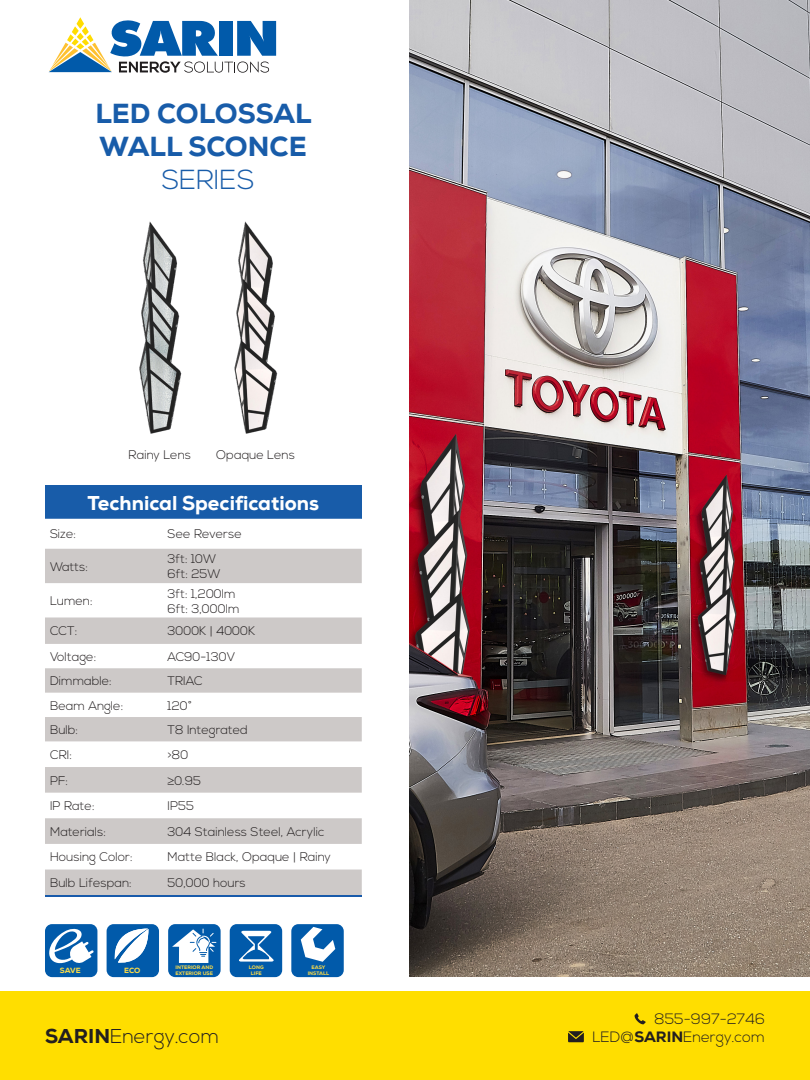
<style>
.page{position:relative;width:810px;height:1080px;background:#fff}
.page>*{position:absolute;margin:0;border:0;box-sizing:border-box;transform-origin:0 0}
.t1{font:800 27.5px/33px "Nexa";color:#185ca9}
.t2{font:300 27.5px "Nexa";color:#185ca9}
.t3{font:800 20px "Nexa";color:#fff}
.t4{font:300 20px "Nexa";color:#231f20}
.t5{font:300 15px/18px "Nexa";color:#231f20;text-align:right}
.t6{font:300 12.5px "Nexa";color:#231f20}
.t7{font:800 7.5px "Nexa";color:#fcdd48}
.t8{font:800 7.5px "Nexa";color:#fcdb48}
.t9{font:800 5px "Nexa";color:#fcdb48}
.s1{font-weight:800}
</style>
<div class="page">
<div style="left:107px;top:924px;width:52px;height:53px;background:#015aaa;border-radius:7px"></div>
<svg style="left:114px;top:929px;width:34px;height:34px"></svg>
<div style="left:45px;top:924px;width:52px;height:53px;background:#015aaa;border-radius:7px"></div>
<svg style="left:49px;top:928px;width:45px;height:36px"></svg>
<div style="left:291px;top:924px;width:53px;height:53px;background:#015aaa;border-radius:7px"></div>
<svg style="left:301px;top:927px;width:34px;height:35px"></svg>
<div style="left:230px;top:924px;width:52px;height:53px;background:#015aaa;border-radius:7px"></div>
<svg style="left:239px;top:931px;width:35px;height:31px"></svg>
<div style="left:168px;top:924px;width:53px;height:53px;background:#015aaa;border-radius:7px"></div>
<svg style="left:172px;top:929px;width:44px;height:34px"></svg>
<div style="left:0;top:991px;width:810px;height:89px;background:#ffde00"></div>
<svg style="left:49px;top:17px;width:227px;height:56px"></svg>
<svg style="left:568px;top:1031px;width:16px;height:11px"></svg>
<svg style="left:635px;top:1013px;width:11px;height:11px"></svg>
<div style="left:45px;top:485px;width:317px;height:34px;background:#185ca9"></div>
<svg style="left:45px;top:549px;width:317px;height:346px;fill:#cdc9c8"></svg>
<hr style="left:45px;top:895px;width:317px;height:2px;background:#185aaa">
<img style="left:139px;top:221px;width:43px;height:213px">
<img style="left:409px;top:0;width:401px;height:977px">
<img style="left:234px;top:221px;width:44px;height:213px">
<p class="t1" style="left:95px;top:97px;width:218px">LED COLOSSAL<br>WALL SCONCE</p>
<p class="t2" style="left:162px;top:164px;width:94px">SERIES</p>
<p class="t6" style="left:129px;top:447px;width:64px">Rainy Lens</p>
<p class="t6" style="left:216px;top:447px;width:80px">Opaque Lens</p>
<p class="t3" style="left:88px;top:491px;width:233px">Technical Specifications</p>
<p class="t6" style="left:50px;top:527px;width:28px">Size:</p>
<p class="t6" style="left:168px;top:527px;width:76px">See Reverse</p>
<p class="t6" style="left:50px;top:559px;width:40px">Watts:</p>
<p class="t6" style="left:168px;top:552px;width:50px">3ft: 10W</p>
<p class="t6" style="left:168px;top:567px;width:55px">6ft: 25W</p>
<p class="t6" style="left:50px;top:594px;width:44px">Lumen:</p>
<p class="t6" style="left:168px;top:586px;width:70px">3ft: 1,200lm</p>
<p class="t6" style="left:168px;top:601px;width:74px">6ft: 3,000lm</p>
<p class="t6" style="left:50px;top:624px;width:29px">CCT:</p>
<p class="t6" style="left:168px;top:624px;width:89px">3000K | 4000K</p>
<p class="t6" style="left:50px;top:649px;width:48px">Voltage:</p>
<p class="t6" style="left:168px;top:649px;width:69px">AC90-130V</p>
<p class="t6" style="left:50px;top:674px;width:63px">Dimmable:</p>
<p class="t6" style="left:168px;top:674px;width:37px">TRIAC</p>
<p class="t6" style="left:50px;top:698px;width:75px">Beam Angle:</p>
<p class="t6" style="left:168px;top:698px;width:26px">120°</p>
<p class="t6" style="left:50px;top:722px;width:30px">Bulb:</p>
<p class="t6" style="left:168px;top:722px;width:82px">T8 Integrated</p>
<p class="t6" style="left:50px;top:747px;width:24px">CRI:</p>
<p class="t6" style="left:168px;top:747px;width:22px">&gt;80</p>
<p class="t6" style="left:50px;top:773px;width:20px">PF:</p>
<p class="t6" style="left:168px;top:773px;width:35px">≥0.95</p>
<p class="t6" style="left:50px;top:799px;width:46px">IP Rate:</p>
<p class="t6" style="left:168px;top:799px;width:28px">IP55</p>
<p class="t6" style="left:50px;top:824px;width:58px">Materials:</p>
<p class="t6" style="left:168px;top:824px;width:158px">304 Stainless Steel, Acrylic</p>
<p class="t6" style="left:50px;top:850px;width:84px">Housing Color:</p>
<p class="t6" style="left:168px;top:850px;width:165px">Matte Black, Opaque | Rainy</p>
<p class="t6" style="left:50px;top:876px;width:83px">Bulb Lifespan:</p>
<p class="t6" style="left:168px;top:876px;width:80px">50,000 hours</p>
<p class="t7" style="left:60px;top:965px;width:22px">SAVE</p>
<p class="t8" style="left:124px;top:965px;width:18px">ECO</p>
<p class="t9" style="left:176px;top:964px;width:39px">INTERIOR AND</p>
<p class="t9" style="left:176px;top:970px;width:39px">EXTERIOR USE</p>
<p class="t9" style="left:249px;top:964px;width:16px">LONG</p>
<p class="t9" style="left:251px;top:970px;width:12px">LIFE</p>
<p class="t9" style="left:312px;top:964px;width:15px">EASY</p>
<p class="t9" style="left:308px;top:970px;width:23px">INSTALL</p>
<h2 class="t4" style="left:45px;top:1024px;width:176px"><span class="s1">SARIN</span>Energy.com</h2>
<p class="t5" style="left:592px;top:1011px;width:174px">855-997-2746<br>LED@<span class="s1">SARIN</span>Energy.com</p>
</div>
